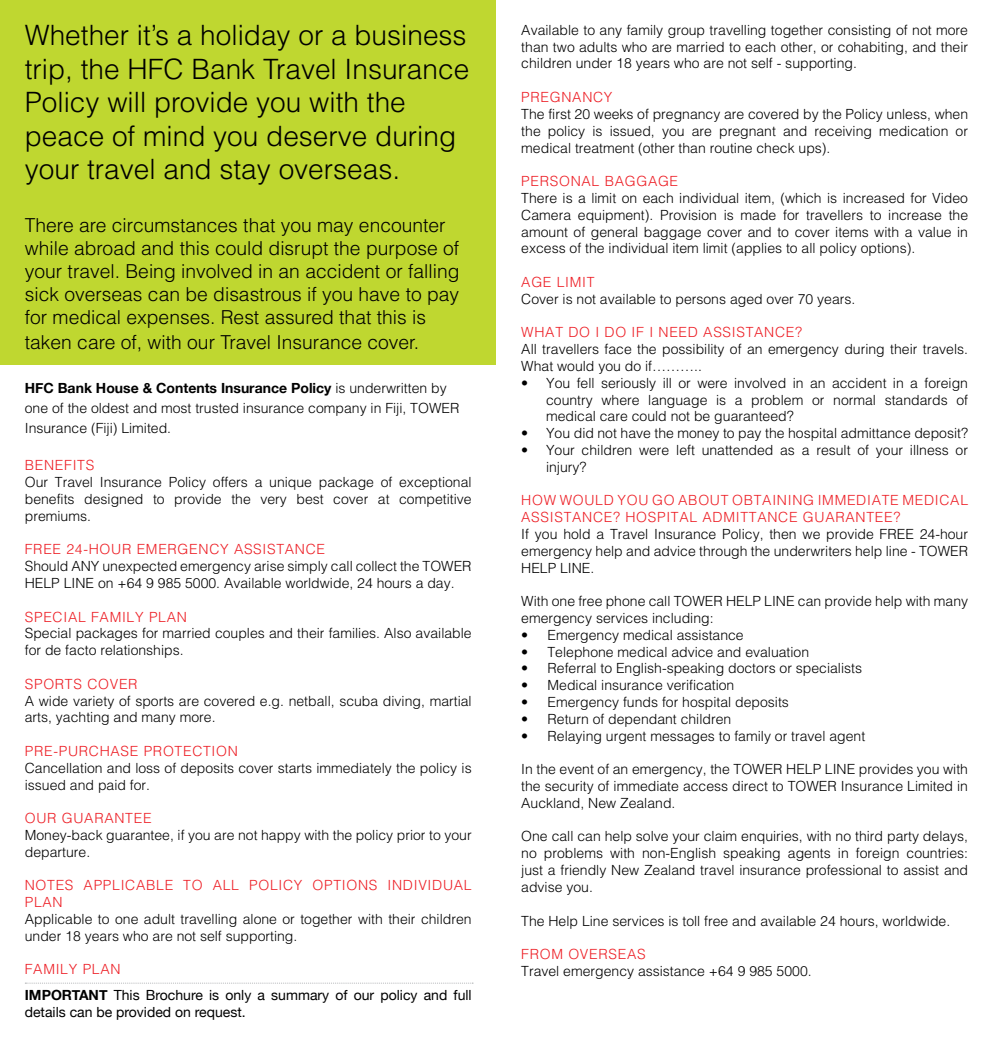
<style>
.page{position:relative;width:993px;height:1042px;background:#fff}
.page>*{position:absolute;margin:0;border:0;box-sizing:border-box;transform-origin:0 0}
.t1{font:300 28px/33.6px "Helvetica";color:#000}
.t2{font:300 19.25px/23.3px "Helvetica";color:#000}
.t3{font:300 14px/16.8px "Helvetica";color:#000}
.t4{font:300 14px "Helvetica";letter-spacing:.05em;color:#ed1d24}
.t5{font:14px/16.8px "Helvetica Neue";color:#000}
.t6{font:700 14px "Helvetica Neue";color:#000}
.s1{font-family:"Helvetica";font-weight:300}
.s2{font-weight:700}
</style>
<div class="page">
<div style="left:0;top:0;width:495px;height:365px;background:#bfd730"></div>
<svg style="left:25px;top:982px;width:448px;height:1px"></svg>
<h1 class="t1" style="left:25px;top:17px;width:446px">Whether it’s a holiday or a business trip, the HFC Bank Travel I nsurance Policy will provide you with the peace of mind you deserve during your travel and stay overseas.</h1>
<p class="t2" style="left:25px;top:213px;width:436px">There are circumstances that you may encounter while abroad and this could disrupt the purpose of your travel. Being involved in an accident or falling sick overseas can be disastrous if you have to pay for medical expenses. Rest assured that this is taken care of, with our Travel I nsurance cover.</p>
<p class="t6" style="left:25px;top:375px;width:423px">HFC Bank House &amp; Contents Insurance Policy <span class="s1">is underwritten by</span></p>
<p class="t3" style="left:25px;top:397px;width:436px;line-height:20.1px">one of the oldest and most trusted insurance company in Fiji, Tower<br>I nsurance (Fiji) Limited.</p>
<p class="t4" style="left:25px;top:456px;width:11px">BENE</p>
<p class="t4" style="left:64px;top:456px;width:16px">FITS</p>
<p class="t3" style="left:25px;top:473px;width:448px;text-align:justify">Our Travel I nsurance Policy offers a unique package of exceptional benefits designed to provide the very best cover at competitive premiums.</p>
<p class="t4" style="left:25px;top:540px;width:19px">FREE</p>
<p class="t4" style="left:66px;top:540px;width:45px">24-HOUR</p>
<p class="t4" style="left:137px;top:540px;width:12px">EMERGENC</p>
<p class="t4" style="left:220px;top:540px;width:24px">Y ASSISTANCE</p>
<p class="t3" style="left:25px;top:557px;width:438px">Should ANY unexpected emergency arise simply call collect the TOWER<br>HELP</p>
<p class="t3" style="left:64px;top:574px;width:9px">LINE</p>
<p class="t3" style="left:98px;top:574px;width:358px">on +64 9 985 5000. Available worldwide, 24 hours a day.</p>
<p class="t4" style="left:25px;top:608px;width:10px">SPECIAL</p>
<p class="t4" style="left:91px;top:608px;width:19px">FAMIL</p>
<p class="t4" style="left:135px;top:608px;width:24px">Y PLAN</p>
<p class="t3" style="left:25px;top:624px;width:448px">Special packages for married couples and their families. Also available for de facto relationships.</p>
<p class="t4" style="left:25px;top:675px;width:11px">SPORTS</p>
<p class="t4" style="left:87px;top:675px;width:41px">COVER</p>
<p class="t3" style="left:25px;top:692px;width:448px">A wide variety of sports are covered e.g. netball, scuba diving, martial arts, yachting and many more.</p>
<p class="t4" style="left:25px;top:742px;width:10px">PRE</p>
<p class="t4" style="left:53px;top:742px;width:16px">-PURC</p>
<p class="t4" style="left:100px;top:742px;width:21px">HASE</p>
<p class="t4" style="left:144px;top:742px;width:11px">PROTECTION</p>
<p class="t3" style="left:25px;top:759px;width:448px">Cancellation and loss of deposits cover starts immediately the policy is issued and paid for.</p>
<p class="t4" style="left:25px;top:809px;width:12px">OUR</p>
<p class="t4" style="left:62px;top:809px;width:11px">GUARANTEE</p>
<p class="t3" style="left:25px;top:826px;width:448px">Money-back guarantee, if you are not happy with the policy prior to your departure.</p>
<p class="t4" style="left:25px;top:876px;width:11px">NOTES</p>
<p class="t4" style="left:84px;top:876px;width:10px">APPLICABLE</p>
<p class="t4" style="left:183px;top:876px;width:11px">TO</p>
<p class="t4" style="left:213px;top:876px;width:10px">ALL</p>
<p class="t4" style="left:249px;top:876px;width:10px">POLIC</p>
<p class="t4" style="left:294px;top:876px;width:29px">Y OPTIONS</p>
<p class="t4" style="left:387px;top:876px;width:66px">INDIVIDUAL</p>
<p class="t4" style="left:25px;top:893px;width:10px">PLAN</p>
<p class="t3" style="left:25px;top:910px;width:448px">Applicable to one adult travelling alone or together with their children under 18 years who are not self supporting.</p>
<p class="t4" style="left:25px;top:960px;width:19px">FAMIL</p>
<p class="t4" style="left:69px;top:960px;width:24px">Y PLAN</p>
<p class="t5" style="left:25px;top:986px;width:448px"><span class="s2">Important</span> This Brochure is only a summary of our policy and full details can be provided on request.</p>
<p class="t3" style="left:521px;top:21px;width:448px;text-align:justify">Available to any family group travelling together consisting of not more than two adults who are married to each other, or cohabiting, and their children under 18 years who are not self - supporting.</p>
<p class="t4" style="left:521px;top:88px;width:12px">PREGNANC</p>
<p class="t4" style="left:603px;top:88px;width:10px">Y</p>
<p class="t3" style="left:521px;top:105px;width:448px;text-align:justify">The first 20 weeks of pregnancy are covered by the Policy unless, when the policy is issued, you are pregnant and receiving medication or medical treatment (other than routine check ups).</p>
<p class="t4" style="left:521px;top:172px;width:11px">PERSONAL</p>
<p class="t4" style="left:604px;top:172px;width:12px">BAGGAGE</p>
<p class="t3" style="left:521px;top:189px;width:448px;text-align:justify">There is a limit on each individual item, (which is increased for Video Camera equipment). Provision is made for travellers to increase the amount of general baggage cover and to cover items with a value in excess of the individual item limit (applies to all policy options).</p>
<p class="t4" style="left:521px;top:273px;width:11px">AGE</p>
<p class="t4" style="left:556px;top:273px;width:9px">LIMIT</p>
<p class="t3" style="left:521px;top:290px;width:335px">Cover is not available to persons aged over 70 years.</p>
<p class="t4" style="left:521px;top:324px;width:148px">WHAT DO I DO IF I NEE</p>
<p class="t4" style="left:687px;top:324px;width:26px">D ASSISTANCE</p>
<p class="t4" style="left:794px;top:324px;width:8px">?</p>
<p class="t3" style="left:521px;top:340px;width:448px">All travellers face the possibility of an emergency during their travels.<br>What would you do if………..</p>
<p class="t3" style="left:546px;top:374px;width:423px;text-align:justify;text-indent:-25px">• You fell seriously ill or were involved in an accident in a foreign country where language is a problem or normal standards of medical care could not be guaranteed?</p>
<p class="t3" style="left:521px;top:424px;width:448px">• You did not have the money to pay the hospital admittance deposit?</p>
<p class="t3" style="left:546px;top:441px;width:423px;text-indent:-25px">• Your children were left unattended as a result of your illness or injury?</p>
<p class="t4" style="left:521px;top:492px;width:63px">HOW WOUL</p>
<p class="t4" style="left:603px;top:492px;width:86px">D YOUGOABOUT</p>
<p class="t4" style="left:732px;top:492px;width:10px">OBTAINING</p>
<p class="t4" style="left:817px;top:492px;width:10px">IMME</p>
<p class="t4" style="left:856px;top:492px;width:20px">DIATE</p>
<p class="t4" style="left:902px;top:492px;width:42px">MEDICAL</p>
<p class="t4" style="left:521px;top:508px;width:11px">ASSISTANCE</p>
<p class="t4" style="left:613px;top:508px;width:33px">? HOSPITAL</p>
<p class="t4" style="left:702px;top:508px;width:31px">ADMITTANCE</p>
<p class="t4" style="left:802px;top:508px;width:11px">GUARANTEE</p>
<p class="t4" style="left:893px;top:508px;width:8px">?</p>
<p class="t3" style="left:521px;top:525px;width:376px">If you hold a Travel I nsurance Policy, then we provide FREE</p>
<p class="t3" style="left:521px;top:525px;width:448px;text-indent:398px">24-hour emergency help and advice through the underwriters help line - TOWER<br>HELP</p>
<p class="t3" style="left:560px;top:559px;width:9px">LINE</p>
<p class="t3" style="left:590px;top:559px;width:5px">.</p>
<p class="t3" style="left:521px;top:592px;width:224px">With one free phone call TOWER HELP</p>
<p class="t3" style="left:764px;top:592px;width:9px">LINE</p>
<p class="t3" style="left:797px;top:592px;width:172px">can provide help with many</p>
<p class="t3" style="left:521px;top:609px;width:194px">emergency services including:</p>
<p class="t3" style="left:521px;top:626px;width:224px">• Emergency medical assistance</p>
<p class="t3" style="left:521px;top:643px;width:289px">• Telephone medical advice and evaluation</p>
<p class="t3" style="left:521px;top:660px;width:342px">• Referral to English-speaking doctors or specialists</p>
<p class="t3" style="left:521px;top:676px;width:214px">• Medical insurance verification</p>
<p class="t3" style="left:521px;top:693px;width:269px">• Emergency funds for hospital deposits</p>
<p class="t3" style="left:521px;top:710px;width:211px">• Return of dependant children</p>
<p class="t3" style="left:521px;top:727px;width:345px">• Relaying urgent messages to family or travel agent</p>
<p class="t3" style="left:521px;top:760px;width:284px">I n the event of an emergency, the TOWER HELP</p>
<p class="t3" style="left:824px;top:760px;width:9px">LINE</p>
<p class="t3" style="left:521px;top:760px;width:448px;text-align:justify;text-indent:337px">provides you with the security of immediate access direct to TOWER I nsurance Limited in Auckland, New Zealand.</p>
<p class="t3" style="left:521px;top:828px;width:448px;text-align:justify">One call can help solve your claim enquiries, with no third party delays, no problems with non-English speaking agents in foreign countries: just a friendly New Zealand travel insurance professional to assist and advise you.</p>
<p class="t3" style="left:521px;top:912px;width:430px">The Help Line services is toll free and available 24 hours, worldwide.</p>
<p class="t4" style="left:521px;top:945px;width:20px">FROM</p>
<p class="t4" style="left:568px;top:945px;width:31px">OVERSEAS</p>
<p class="t3" style="left:521px;top:962px;width:292px">Travel emergency assistance +64 9 985 5000.</p>
</div>
